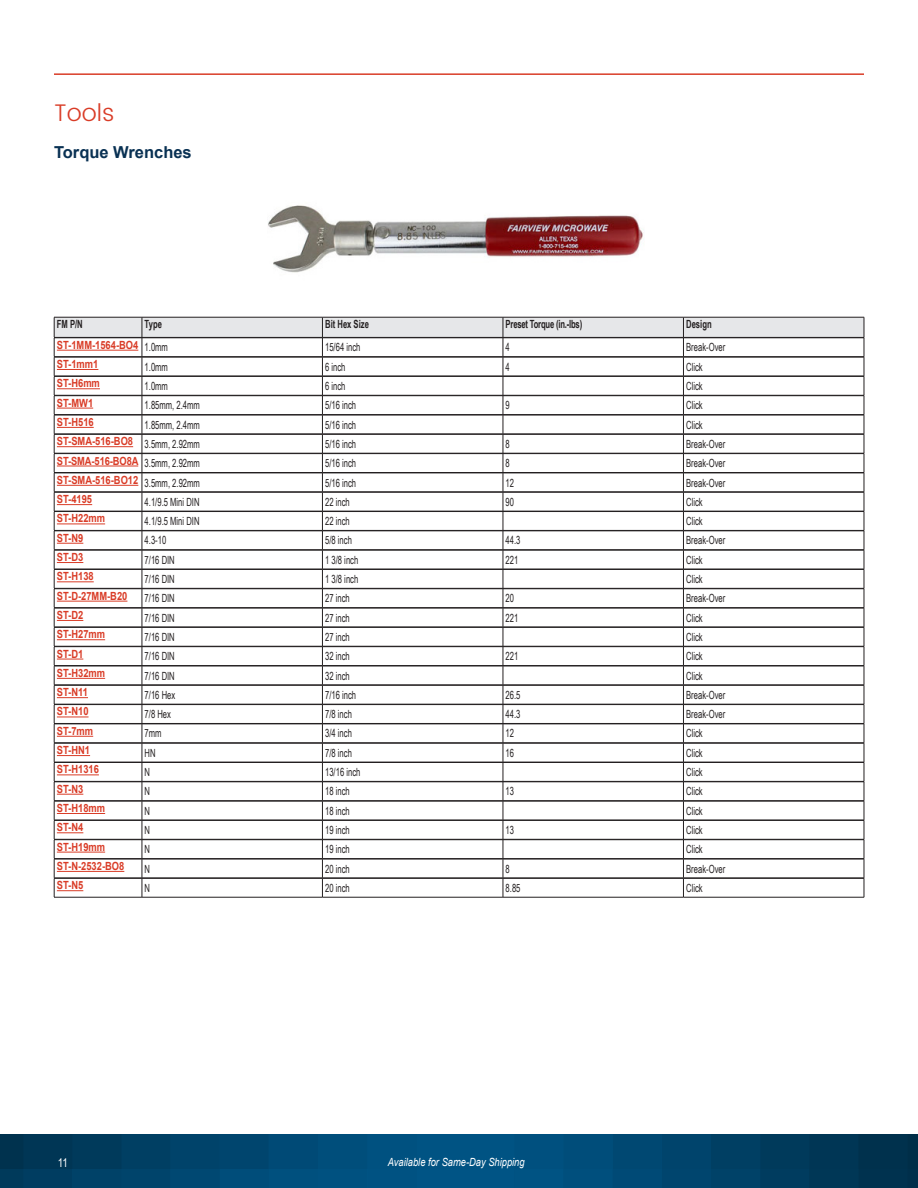
<style>
.page{position:relative;width:918px;height:1188px;background:#fff}
.page>*{position:absolute;margin:0;border:0;box-sizing:border-box;transform-origin:0 0}
.PSG_Header_2{font:300 24px "Poppins";color:#d93c27}
.PSG_Header_3{font:700 16.5px "Arial";color:#093153}
.t1{font:12px "Arial Narrow";color:#fff}
.Body_Text{font:11.25px "Arial Narrow";color:#231f20;scale:.83 1}
.Body_Text-2{font:700 11.25px "Arial";color:#d93c27;scale:.83 1}
.t2{font:italic 11.25px "Arial";color:#fff;scale:.83 1}
.Body_Text-3{font:700 11.25px "Arial Narrow";color:#231f20;scale:.83 1}
.Body_Text-4{font:700 11.25px "Arial Narrow";letter-spacing:-.02em;color:#231f20;scale:.83 1}
</style>
<div class="page">
<hr style="left:54px;top:73px;width:810px;height:2px;background:#d93c27">
<svg style="left:0;top:1134px;width:918px;height:54px;background:#00446c"></svg>
<img style="left:261px;top:205px;width:387px;height:112px">
<hr style="left:54px;top:897px;width:88px;height:1px;background:#231f20">
<hr style="left:142px;top:897px;width:180px;height:1px;background:#231f20">
<hr style="left:322px;top:897px;width:181px;height:1px;background:#231f20">
<hr style="left:503px;top:897px;width:180px;height:1px;background:#231f20">
<hr style="left:683px;top:897px;width:181px;height:1px;background:#231f20">
<svg style="left:54px;top:317px;width:811px;height:580px"></svg>
<p class="PSG_Header_2" style="left:54px;top:95px;width:62px">Tools</p>
<p class="PSG_Header_3" style="left:54px;top:141px;width:139px">Torque Wrenches</p>
<p class="Body_Text-3" style="left:57px;top:316px;width:33px">FM P/N</p>
<p class="Body_Text-3" style="left:145px;top:316px;width:22px">Type</p>
<p class="Body_Text-3" style="left:325px;top:316px;width:54px">Bit Hex Size</p>
<p class="Body_Text-4" style="left:506px;top:316px;width:94px">Preset Torque (in.-lbs)</p>
<p class="Body_Text-3" style="left:686px;top:316px;width:32px">Design</p>
<p class="Body_Text-2" style="left:57px;top:337px;width:100px">ST-1MM-1564-BO4</p>
<p class="Body_Text" style="left:145px;top:339px;width:30px">1.0mm</p>
<p class="Body_Text" style="left:325px;top:339px;width:44px">15/64 inch</p>
<p class="Body_Text" style="left:506px;top:339px;width:7px">4</p>
<p class="Body_Text" style="left:686px;top:339px;width:49px">Break-Over</p>
<p class="Body_Text-2" style="left:57px;top:356px;width:52px">ST-1mm1</p>
<p class="Body_Text" style="left:145px;top:358px;width:30px">1.0mm</p>
<p class="Body_Text" style="left:325px;top:358px;width:26px">6 inch</p>
<p class="Body_Text" style="left:506px;top:358px;width:7px">4</p>
<p class="Body_Text" style="left:686px;top:358px;width:21px">Click</p>
<p class="Body_Text-2" style="left:57px;top:375px;width:53px">ST-H6mm</p>
<p class="Body_Text" style="left:145px;top:378px;width:30px">1.0mm</p>
<p class="Body_Text" style="left:325px;top:378px;width:26px">6 inch</p>
<p class="Body_Text" style="left:686px;top:378px;width:21px">Click</p>
<p class="Body_Text-2" style="left:57px;top:395px;width:45px">ST-MW1</p>
<p class="Body_Text" style="left:145px;top:397px;width:68px">1.85mm, 2.4mm</p>
<p class="Body_Text" style="left:325px;top:397px;width:39px">5/16 inch</p>
<p class="Body_Text" style="left:506px;top:397px;width:7px">9</p>
<p class="Body_Text" style="left:686px;top:397px;width:21px">Click</p>
<p class="Body_Text-2" style="left:57px;top:414px;width:46px">ST-H516</p>
<p class="Body_Text" style="left:145px;top:416px;width:68px">1.85mm, 2.4mm</p>
<p class="Body_Text" style="left:325px;top:416px;width:39px">5/16 inch</p>
<p class="Body_Text" style="left:686px;top:416px;width:21px">Click</p>
<p class="Body_Text-2" style="left:57px;top:433px;width:93px">ST-SMA-516-BO8</p>
<p class="Body_Text" style="left:145px;top:436px;width:68px">3.5mm, 2.92mm</p>
<p class="Body_Text" style="left:325px;top:436px;width:39px">5/16 inch</p>
<p class="Body_Text" style="left:506px;top:436px;width:7px">8</p>
<p class="Body_Text" style="left:686px;top:436px;width:49px">Break-Over</p>
<p class="Body_Text-2" style="left:57px;top:453px;width:100px">ST-SMA-516-BO8A</p>
<p class="Body_Text" style="left:145px;top:455px;width:68px">3.5mm, 2.92mm</p>
<p class="Body_Text" style="left:325px;top:455px;width:39px">5/16 inch</p>
<p class="Body_Text" style="left:506px;top:455px;width:7px">8</p>
<p class="Body_Text" style="left:686px;top:455px;width:49px">Break-Over</p>
<p class="Body_Text-2" style="left:57px;top:472px;width:100px">ST-SMA-516-BO12</p>
<p class="Body_Text" style="left:145px;top:474px;width:68px">3.5mm, 2.92mm</p>
<p class="Body_Text" style="left:325px;top:474px;width:39px">5/16 inch</p>
<p class="Body_Text" style="left:506px;top:474px;width:12px">12</p>
<p class="Body_Text" style="left:686px;top:474px;width:49px">Break-Over</p>
<p class="Body_Text-2" style="left:57px;top:491px;width:44px">ST-4195</p>
<p class="Body_Text" style="left:145px;top:494px;width:68px">4.1/9.5 Mini DIN</p>
<p class="Body_Text" style="left:325px;top:494px;width:31px">22 inch</p>
<p class="Body_Text" style="left:506px;top:494px;width:12px">90</p>
<p class="Body_Text" style="left:686px;top:494px;width:21px">Click</p>
<p class="Body_Text-2" style="left:57px;top:511px;width:60px">ST-H22mm</p>
<p class="Body_Text" style="left:145px;top:513px;width:68px">4.1/9.5 Mini DIN</p>
<p class="Body_Text" style="left:325px;top:513px;width:31px">22 inch</p>
<p class="Body_Text" style="left:686px;top:513px;width:21px">Click</p>
<p class="Body_Text-2" style="left:57px;top:530px;width:33px">ST-N9</p>
<p class="Body_Text" style="left:145px;top:532px;width:28px">4.3-10</p>
<p class="Body_Text" style="left:325px;top:532px;width:34px">5/8 inch</p>
<p class="Body_Text" style="left:506px;top:532px;width:19px">44.3</p>
<p class="Body_Text" style="left:686px;top:532px;width:49px">Break-Over</p>
<p class="Body_Text-2" style="left:57px;top:549px;width:33px">ST-D3</p>
<p class="Body_Text" style="left:145px;top:552px;width:38px">7/16 DIN</p>
<p class="Body_Text" style="left:325px;top:552px;width:42px">1 3/8 inch</p>
<p class="Body_Text" style="left:506px;top:552px;width:17px">221</p>
<p class="Body_Text" style="left:686px;top:552px;width:21px">Click</p>
<p class="Body_Text-2" style="left:57px;top:568px;width:46px">ST-H138</p>
<p class="Body_Text" style="left:145px;top:571px;width:38px">7/16 DIN</p>
<p class="Body_Text" style="left:325px;top:571px;width:42px">1 3/8 inch</p>
<p class="Body_Text" style="left:686px;top:571px;width:21px">Click</p>
<p class="Body_Text-2" style="left:57px;top:588px;width:87px">ST-D-27MM-B20</p>
<p class="Body_Text" style="left:145px;top:590px;width:38px">7/16 DIN</p>
<p class="Body_Text" style="left:325px;top:590px;width:31px">27 inch</p>
<p class="Body_Text" style="left:506px;top:590px;width:12px">20</p>
<p class="Body_Text" style="left:686px;top:590px;width:49px">Break-Over</p>
<p class="Body_Text-2" style="left:57px;top:607px;width:33px">ST-D2</p>
<p class="Body_Text" style="left:145px;top:609px;width:38px">7/16 DIN</p>
<p class="Body_Text" style="left:325px;top:609px;width:31px">27 inch</p>
<p class="Body_Text" style="left:506px;top:609px;width:17px">221</p>
<p class="Body_Text" style="left:686px;top:609px;width:21px">Click</p>
<p class="Body_Text-2" style="left:57px;top:626px;width:60px">ST-H27mm</p>
<p class="Body_Text" style="left:145px;top:629px;width:38px">7/16 DIN</p>
<p class="Body_Text" style="left:325px;top:629px;width:31px">27 inch</p>
<p class="Body_Text" style="left:686px;top:629px;width:21px">Click</p>
<p class="Body_Text-2" style="left:57px;top:646px;width:33px">ST-D1</p>
<p class="Body_Text" style="left:145px;top:648px;width:38px">7/16 DIN</p>
<p class="Body_Text" style="left:325px;top:648px;width:31px">32 inch</p>
<p class="Body_Text" style="left:506px;top:648px;width:17px">221</p>
<p class="Body_Text" style="left:686px;top:648px;width:21px">Click</p>
<p class="Body_Text-2" style="left:57px;top:665px;width:60px">ST-H32mm</p>
<p class="Body_Text" style="left:145px;top:667px;width:38px">7/16 DIN</p>
<p class="Body_Text" style="left:325px;top:667px;width:31px">32 inch</p>
<p class="Body_Text" style="left:686px;top:667px;width:21px">Click</p>
<p class="Body_Text-2" style="left:57px;top:684px;width:39px">ST-N11</p>
<p class="Body_Text" style="left:145px;top:687px;width:38px">7/16 Hex</p>
<p class="Body_Text" style="left:325px;top:687px;width:39px">7/16 inch</p>
<p class="Body_Text" style="left:506px;top:687px;width:19px">26.5</p>
<p class="Body_Text" style="left:686px;top:687px;width:49px">Break-Over</p>
<p class="Body_Text-2" style="left:57px;top:704px;width:40px">ST-N10</p>
<p class="Body_Text" style="left:145px;top:706px;width:33px">7/8 Hex</p>
<p class="Body_Text" style="left:325px;top:706px;width:34px">7/8 inch</p>
<p class="Body_Text" style="left:506px;top:706px;width:19px">44.3</p>
<p class="Body_Text" style="left:686px;top:706px;width:49px">Break-Over</p>
<p class="Body_Text-2" style="left:57px;top:723px;width:45px">ST-7mm</p>
<p class="Body_Text" style="left:145px;top:725px;width:22px">7mm</p>
<p class="Body_Text" style="left:325px;top:725px;width:34px">3/4 inch</p>
<p class="Body_Text" style="left:506px;top:725px;width:12px">12</p>
<p class="Body_Text" style="left:686px;top:725px;width:21px">Click</p>
<p class="Body_Text-2" style="left:57px;top:742px;width:42px">ST-HN1</p>
<p class="Body_Text" style="left:145px;top:745px;width:15px">HN</p>
<p class="Body_Text" style="left:325px;top:745px;width:34px">7/8 inch</p>
<p class="Body_Text" style="left:506px;top:745px;width:12px">16</p>
<p class="Body_Text" style="left:686px;top:745px;width:21px">Click</p>
<p class="Body_Text-2" style="left:57px;top:762px;width:52px">ST-H1316</p>
<p class="Body_Text" style="left:145px;top:764px;width:8px">N</p>
<p class="Body_Text" style="left:325px;top:764px;width:44px">13/16 inch</p>
<p class="Body_Text" style="left:686px;top:764px;width:21px">Click</p>
<p class="Body_Text-2" style="left:57px;top:781px;width:33px">ST-N3</p>
<p class="Body_Text" style="left:145px;top:783px;width:8px">N</p>
<p class="Body_Text" style="left:325px;top:783px;width:31px">18 inch</p>
<p class="Body_Text" style="left:506px;top:783px;width:12px">13</p>
<p class="Body_Text" style="left:686px;top:783px;width:21px">Click</p>
<p class="Body_Text-2" style="left:57px;top:800px;width:60px">ST-H18mm</p>
<p class="Body_Text" style="left:145px;top:802px;width:8px">N</p>
<p class="Body_Text" style="left:325px;top:802px;width:31px">18 inch</p>
<p class="Body_Text" style="left:686px;top:802px;width:21px">Click</p>
<p class="Body_Text-2" style="left:57px;top:819px;width:33px">ST-N4</p>
<p class="Body_Text" style="left:145px;top:822px;width:8px">N</p>
<p class="Body_Text" style="left:325px;top:822px;width:31px">19 inch</p>
<p class="Body_Text" style="left:506px;top:822px;width:12px">13</p>
<p class="Body_Text" style="left:686px;top:822px;width:21px">Click</p>
<p class="Body_Text-2" style="left:57px;top:839px;width:60px">ST-H19mm</p>
<p class="Body_Text" style="left:145px;top:841px;width:8px">N</p>
<p class="Body_Text" style="left:325px;top:841px;width:31px">19 inch</p>
<p class="Body_Text" style="left:686px;top:841px;width:21px">Click</p>
<p class="Body_Text-2" style="left:57px;top:858px;width:83px">ST-N-2532-BO8</p>
<p class="Body_Text" style="left:145px;top:860px;width:8px">N</p>
<p class="Body_Text" style="left:325px;top:860px;width:31px">20 inch</p>
<p class="Body_Text" style="left:506px;top:860px;width:7px">8</p>
<p class="Body_Text" style="left:686px;top:860px;width:49px">Break-Over</p>
<p class="Body_Text-2" style="left:57px;top:877px;width:33px">ST-N5</p>
<p class="Body_Text" style="left:145px;top:880px;width:8px">N</p>
<p class="Body_Text" style="left:325px;top:880px;width:31px">20 inch</p>
<p class="Body_Text" style="left:506px;top:880px;width:19px">8.85</p>
<p class="Body_Text" style="left:686px;top:880px;width:21px">Click</p>
<p class="t1" style="left:58px;top:1154px;width:12px">11</p>
<p class="t2" style="left:388px;top:1155px;width:166px">Available for Same-Day Shipping</p>
</div>
